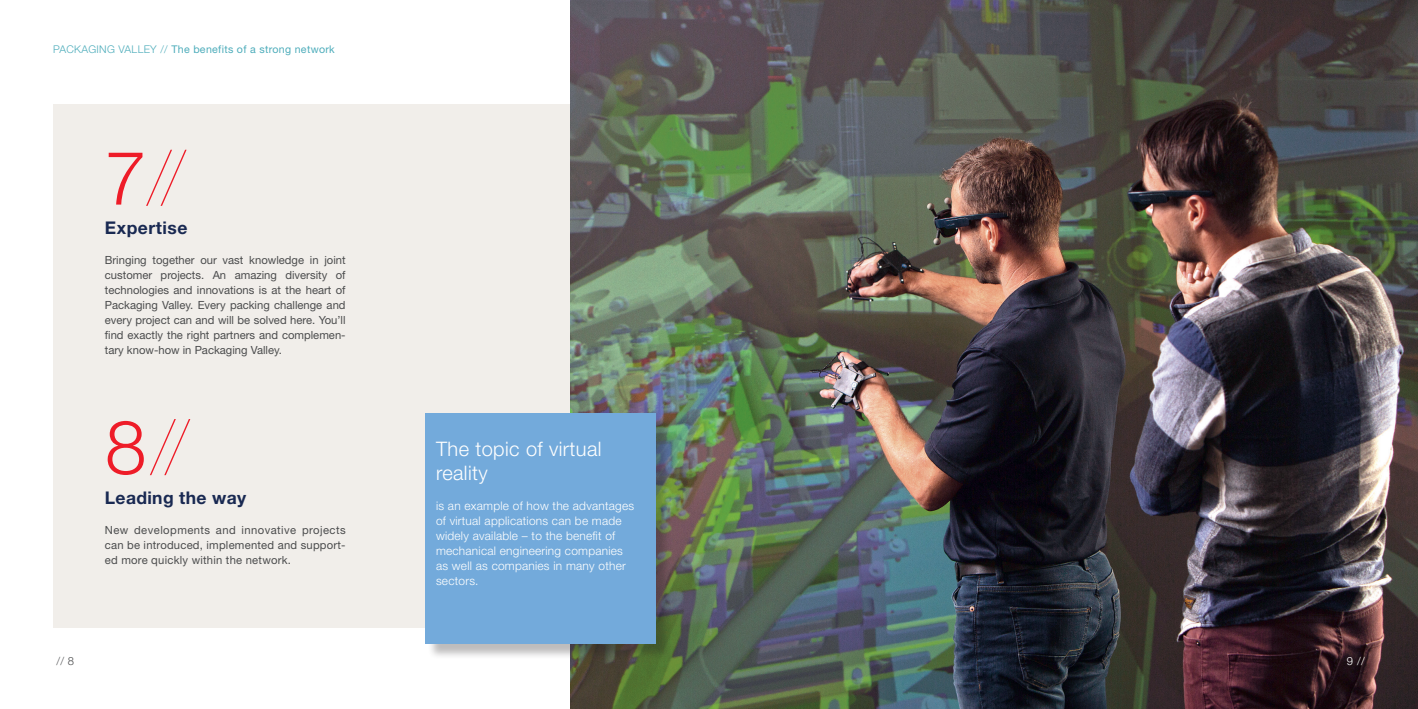
<style>
.page{position:relative;width:1418px;height:709px;background:#fff}
.page>*{position:absolute;margin:0;border:0;box-sizing:border-box;transform-origin:0 0}
.t1{font:200 75px "Helvetica Neue LT Pro";color:#ee1c28}
.t2{font:300 20px/24px "Helvetica Neue LT Pro";letter-spacing:.02em;color:#fff}
.t3{font:700 17.5px "Helvetica Neue LT Pro";letter-spacing:.02em;color:#192952}
.t4{font:300 11.88px/15px "Helvetica Neue LT Pro";letter-spacing:.02em;color:#fff}
.t5{font:11.25px/15px "Helvetica Neue LT Pro";color:#4b4c4d;text-align:justify}
.t6{font:300 11.25px "Helvetica Neue LT Pro";color:#57585a}
.t7{font:300 11.25px "Helvetica Neue LT Pro";color:#fff}
.t8{font:10.62px "Helvetica Neue LT Pro";letter-spacing:.03em;color:#4eadbb}
.s1{font-weight:300}
.s2{color:#4b4c4d}
</style>
<div class="page">
<div style="left:53px;top:104px;width:644px;height:523px;background:#f1eeea"></div>
<img style="left:570px;top:0;width:847px;height:709px">
<div style="left:427px;top:415px;width:244px;height:245px;background:#231f20;opacity:.3"></div>
<div style="left:425px;top:413px;width:231px;height:231px;background:#73aadb"></div>
<p class="t8" style="left:53px;top:43px;width:283px"><span class="s1">PACKAGING VALLEY //</span> The benefits of a strong network</p>
<h1 class="t1" style="left:105px;top:134px;width:83px"><span class="s1">7</span>//</h1>
<h3 class="t3" style="left:105px;top:217px;width:84px">Expertise</h3>
<p class="t5" style="left:105px;top:253px;width:242px">Bringing together our vast knowledge in joint customer projects. An amazing diversity of technologies and innovations is at the heart of Packaging Valley. Every packing challenge and every project can and will be solved here. You’ll find exactly the right partners and complemen&shy;tary know-how in Packaging Valley.</p>
<h1 class="t1" style="left:105px;top:403px;width:86px"><span class="s1">8</span>//</h1>
<h3 class="t3" style="left:105px;top:486px;width:143px">Leading the way</h3>
<p class="t5" style="left:105px;top:522px;width:242px">New developments and innovative projects can be introduced, implemented and support&shy;ed more quickly within the network.</p>
<h2 class="t2" style="left:436px;top:437px;width:167px">The topic of virtual reality</h2>
<p class="t4" style="left:436px;top:498px;width:200px">is an example of how the advantages of virtual applications can be made widely available – to the benefit of mechanical engineering companies as well as companies in many other sectors.</p>
<p class="t6" style="left:57px;top:654px;width:19px">// <span class="s2">8</span></p>
<p class="t7" style="left:1346px;top:654px;width:20px">9 //</p>
</div>
